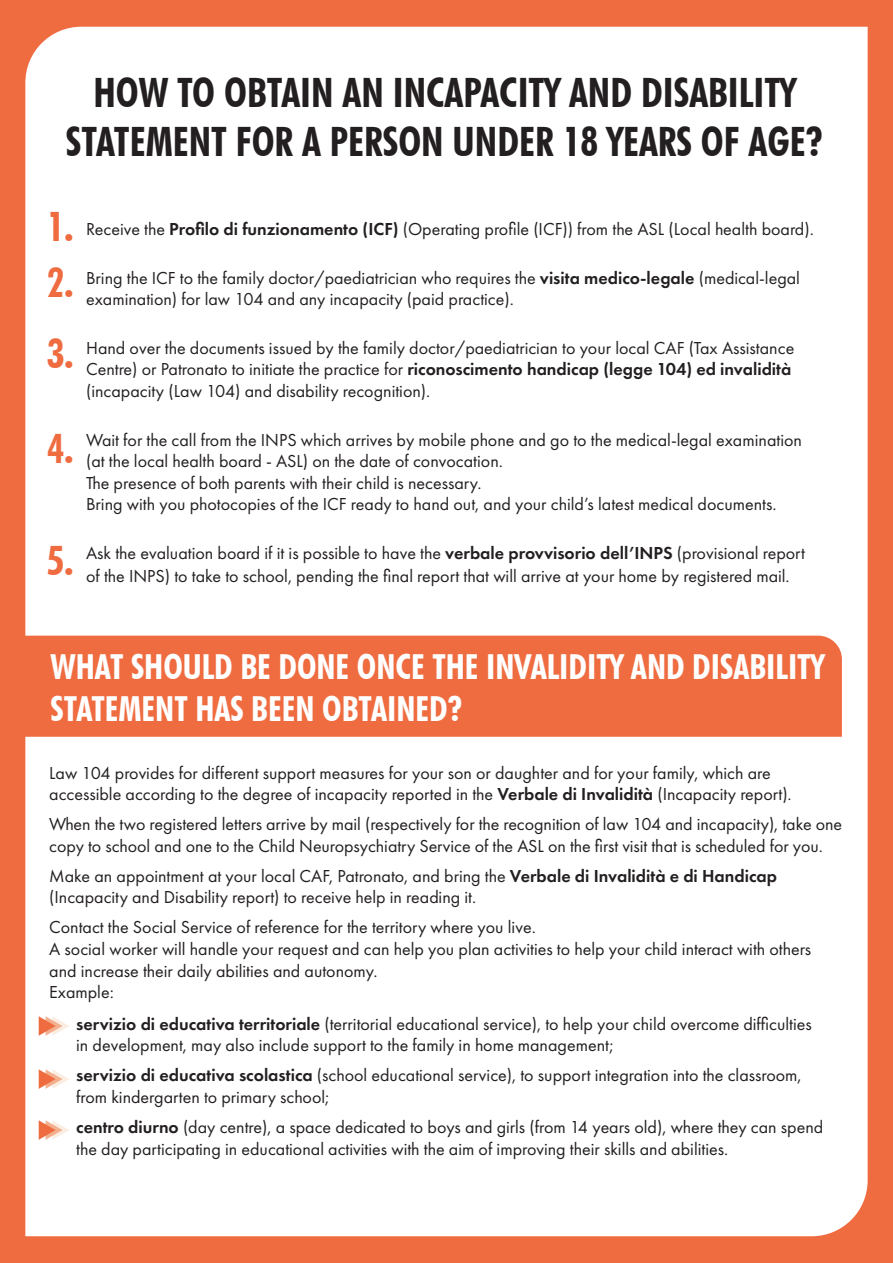
<style>
.page{position:relative;width:893px;height:1263px;background:#ef6c40}
.page>*{position:absolute;margin:0;border:0;box-sizing:border-box;transform-origin:0 0}
.t1{font:700 condensed 40.5px/48.6px "Futura BT";color:#231f20;text-align:center}
.t2{font:700 condensed 40.5px/56.1px "Futura BT";color:#ef6c40}
.t3{font:700 condensed 34.5px/41.4px "Futura BT";color:#fff}
.t4{font:18px/21.6px "Futura PT";color:#231f20}
.s1{font-weight:600}
</style>
<div class="page">
<div style="left:25px;top:27px;width:843px;height:1209px;background:#fff"></div>
<svg style="left:25px;top:636px;width:817px;height:101px"></svg>
<svg style="left:39px;top:1069px;width:30px;height:20px"></svg>
<svg style="left:39px;top:1120px;width:30px;height:20px"></svg>
<svg style="left:39px;top:1016px;width:30px;height:20px"></svg>
<h1 class="t1" style="left:66px;top:68px;width:759px">HOW TO OBTAIN AN INCAPACITY AND DISABILITY<br>STATEMENT FOR A PERSON UNDER 18 YEARS OF AGE?</h1>
<h1 class="t2" style="left:47px;top:198px;width:28px">1.<br>2.</h1>
<h1 class="t2" style="left:47px;top:325px;width:28px">3.</h1>
<h1 class="t2" style="left:47px;top:420px;width:28px">4.</h1>
<h1 class="t2" style="left:47px;top:532px;width:28px">5.</h1>
<p class="t4" style="left:86px;top:218px;width:729px">Receive the <span class="s1">Profilo di funzionamento (ICF)</span> (Operating profile (ICF)) from the ASL (Local health board).</p>
<p class="t4" style="left:86px;top:267px;width:715px">Bring the ICF to the family doctor/paediatrician who requires the <span class="s1">visita medico-legale</span> (medical-legal examination) for law 104 and any incapacity (paid practice).</p>
<p class="t4" style="left:86px;top:337px;width:710px">Hand over the documents issued by the family doctor/paediatrician to your local CAF (Tax Assistance<br>Centre) or Patronato to initiate the practice for <span class="s1">riconoscimento handicap (legge 104) ed invalidità </span>(incapacity (Law 104) and disability recognition).</p>
<p class="t4" style="left:86px;top:429px;width:717px">Wait for the call from the INPS which arrives by mobile phone and go to the medical-legal examination (at the local health board - ASL) on the date of convocation.<br>The presence of both parents with their child is necessary.<br>Bring with you photocopies of the ICF ready to hand out, and your child’s latest medical documents.</p>
<p class="t4" style="left:86px;top:541px;width:720px;line-height:23.4px">Ask the evaluation board if it is possible to have the <span class="s1">verbale provvisorio dell’INPS</span> (provisional report of the INPS) to take to school, pending the final report that will arrive at your home by registered mail.</p>
<h2 class="t3" style="left:51px;top:646px;width:775px">WHAT SHOULD BE DONE ONCE THE INVALIDITY AND DISABILITY<br>STATEMENT HAS BEEN OBTAINED?</h2>
<p class="t4" style="left:49px;top:762px;width:744px">Law 104 provides for different support measures for your son or daughter and for your family, which are accessible according to the degree of incapacity reported in the <span class="s1">Verbale di Invalidità</span> (Incapacity report).</p>
<p class="t4" style="left:49px;top:813px;width:794px">When the two registered letters arrive by mail (respectively for the recognition of law 104 and incapacity), take one copy to school and one to the Child Neuropsychiatry Service of the ASL on the first visit that is scheduled for you.</p>
<p class="t4" style="left:49px;top:865px;width:729px">Make an appointment at your local CAF, Patronato, and bring the <span class="s1">Verbale di Invalidità e di Handicap </span>(Incapacity and Disability report) to receive help in reading it.</p>
<p class="t4" style="left:49px;top:916px;width:763px">Contact the Social Service of reference for the territory where you live.<br>A social worker will handle your request and can help you plan activities to help your child interact with others and increase their daily abilities and autonomy.<br>Example:</p>
<p class="t4" style="left:76px;top:1013px;width:737px;text-indent:-27px"><span class="s1">- servizio di educativa territoriale</span> (territorial educational service), to help your child overcome difficulties in development, may also include support to the family in home management;</p>
<p class="t4" style="left:76px;top:1064px;width:727px;text-indent:-27px"><span class="s1">- servizio di educativa scolastica</span> (school educational service), to support integration into the classroom, from kindergarten to primary school;</p>
<p class="t4" style="left:76px;top:1116px;width:749px;text-indent:-27px"><span class="s1">- centro diurno</span> (day centre), a space dedicated to boys and girls (from 14 years old), where they can spend the day participating in educational activities with the aim of improving their skills and abilities.</p>
</div>
